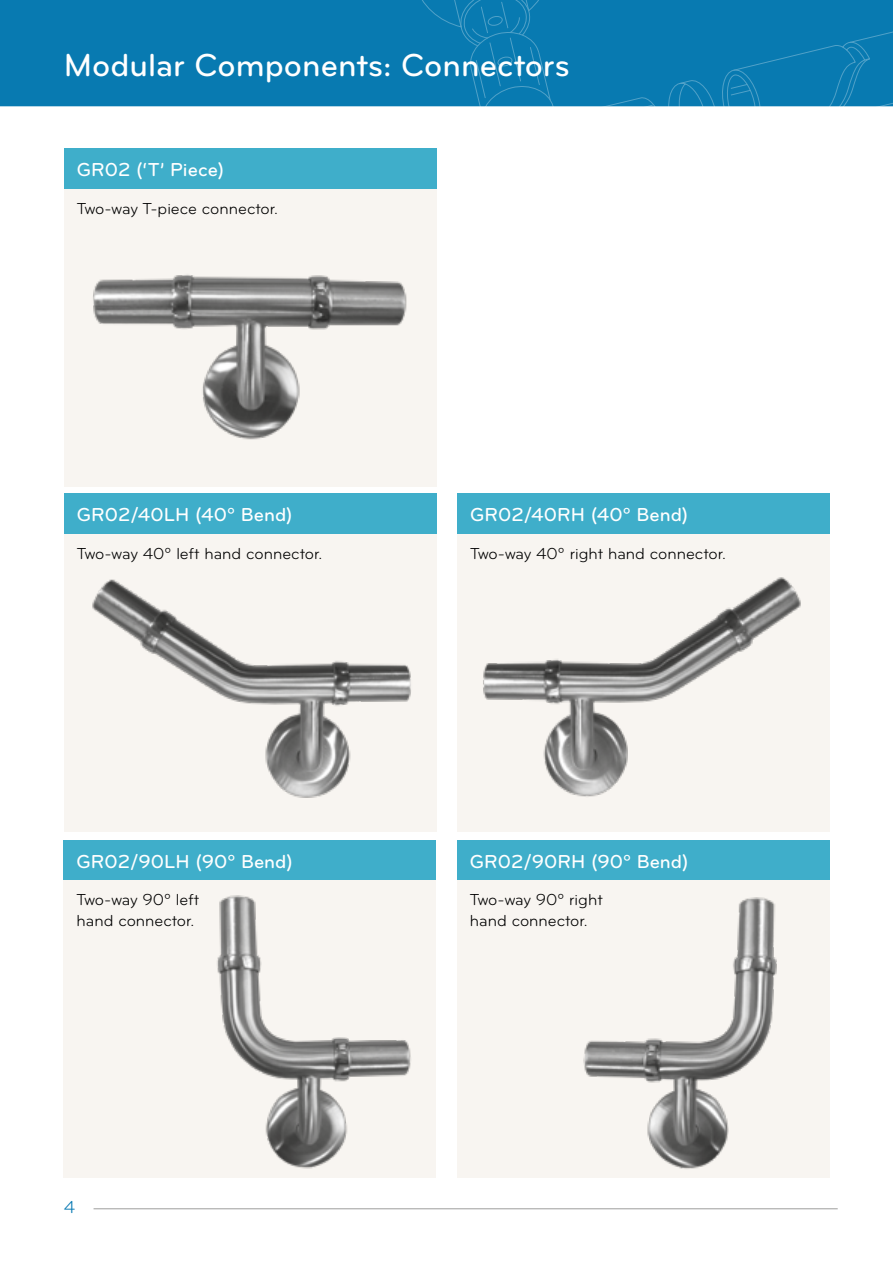
<style>
.page{position:relative;width:893px;height:1263px;background:#fff}
.page>*{position:absolute;margin:0;border:0;box-sizing:border-box;transform-origin:0 0}
.t1{font:500 33px "Bryant";color:#fff}
.t2{font:500 19.5px "Bryant";color:#fff}
.t3{font:18px "Bryant";color:#0076b1}
.t4{font:16.5px/21px "Bryant";color:#000}
</style>
<div class="page">
<div style="left:0;top:0;width:412px;height:106px;background:#087ab1"></div>
<div style="left:412px;top:0;width:481px;height:107px;background:#087ab1"></div>
<hr style="left:94px;top:1208px;width:744px;height:1px;background:#9d9d9c">
<div style="left:457px;top:494px;width:372px;height:40px;background:#3faeca"></div>
<div style="left:457px;top:534px;width:372px;height:298px;background:#f8f5f1"></div>
<img style="left:483px;top:577px;width:318px;height:220px">
<div style="left:457px;top:840px;width:372px;height:40px;background:#3faeca"></div>
<div style="left:457px;top:880px;width:372px;height:298px;background:#f8f5f1"></div>
<img style="left:583px;top:897px;width:194px;height:272px">
<div style="left:64px;top:840px;width:372px;height:40px;background:#3faeca"></div>
<div style="left:64px;top:880px;width:372px;height:298px;background:#f8f5f1"></div>
<img style="left:217px;top:895px;width:194px;height:274px">
<div style="left:64px;top:149px;width:372px;height:40px;background:#3faeca"></div>
<div style="left:64px;top:189px;width:372px;height:298px;background:#f8f5f1"></div>
<img style="left:93px;top:274px;width:314px;height:166px">
<div style="left:64px;top:494px;width:372px;height:40px;background:#3faeca"></div>
<div style="left:64px;top:534px;width:372px;height:298px;background:#f8f5f1"></div>
<img style="left:92px;top:579px;width:319px;height:219px">
<h1 class="t1" style="left:64px;top:52px;width:507px">Modular Components: Connectors</h1>
<p class="t2" style="left:77px;top:162px;width:149px">GR02 (‘T’ Piece)</p>
<p class="t4" style="left:77px;top:199px;width:203px">Two-way T-piece connector.</p>
<p class="t2" style="left:77px;top:507px;width:217px">GR02/40LH (40º Bend)</p>
<p class="t4" style="left:77px;top:544px;width:247px">Two-way 40º left hand connector.</p>
<p class="t2" style="left:77px;top:853px;width:218px">GR02/90LH (90º Bend)</p>
<p class="t4" style="left:77px;top:890px;width:124px">Two-way 90º left hand connector.</p>
<p class="t3" style="left:64px;top:1200px;width:13px">4</p>
<p class="t2" style="left:470px;top:507px;width:220px">GR02/40RH (40º Bend)</p>
<p class="t4" style="left:470px;top:544px;width:257px">Two-way 40º right hand connector.</p>
<p class="t2" style="left:470px;top:853px;width:220px">GR02/90RH (90º Bend)</p>
<p class="t4" style="left:470px;top:890px;width:134px">Two-way 90º right hand connector.</p>
</div>
